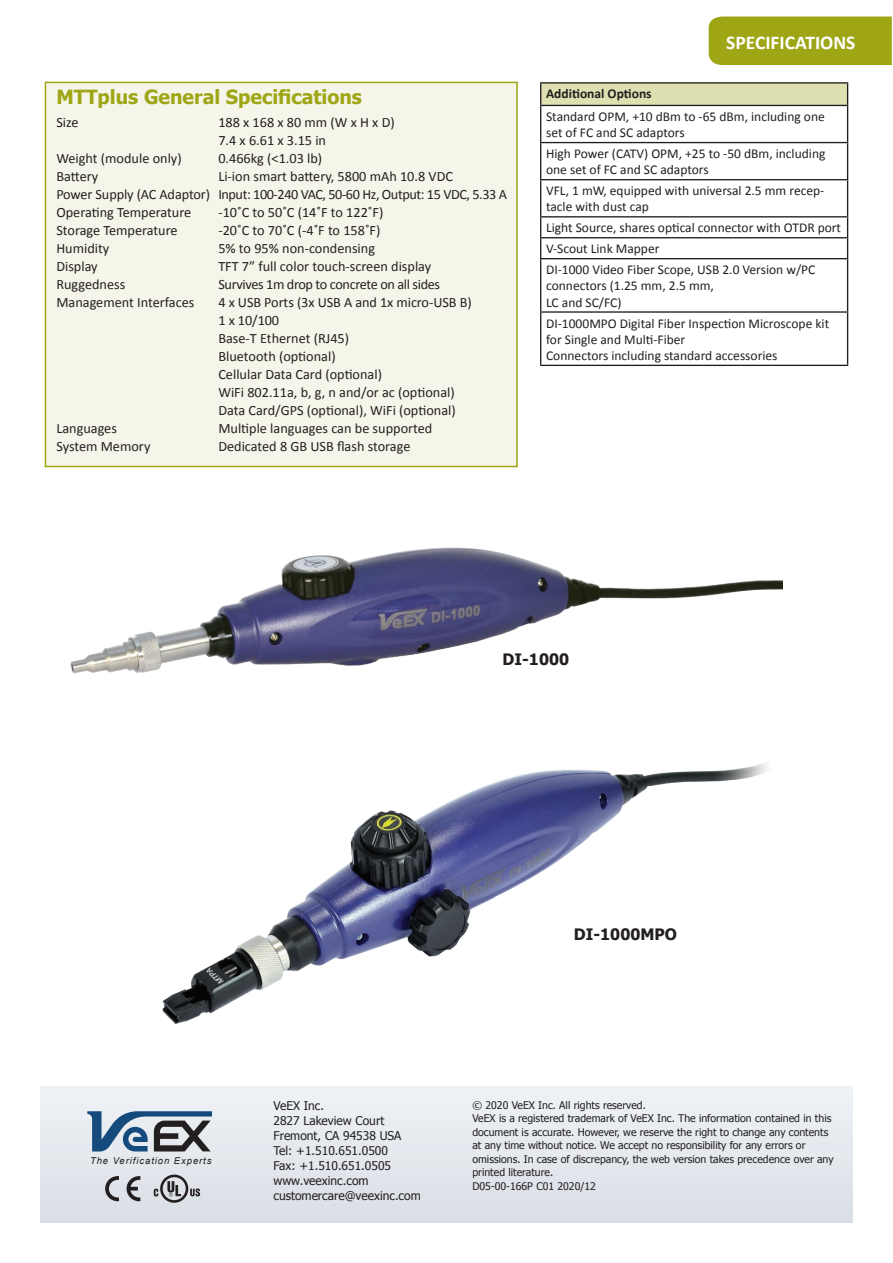
<style>
.page{position:relative;width:893px;height:1263px;background:#fff}
.page>*{position:absolute;margin:0;border:0;box-sizing:border-box;transform-origin:0 0}
.t1{font:700 19.5px "Tahoma";color:#9ea615}
.t2{font:700 19.5px "Calibri";color:#fff}
.t3{font:700 15.75px "Tahoma";color:#231f20}
.t4{font:14.25px/18px "Calibri";color:#231f20}
.t5{font:14.25px "Calibri";letter-spacing:-.025em;color:#231f20}
.t6{font:13.5px/16.2px "Calibri";color:#231f20}
.t7{font:700 13.5px "Calibri";color:#231f20}
.t8{font:12px/15px "Tahoma";color:#231f20}
.t9{font:10.5px/13.5px "Tahoma";color:#231f20}
.t10{font:italic 9.45px "Arial";letter-spacing:.1em;color:#231f20}
</style>
<div class="page">
<div style="left:40px;top:1086px;width:812px;height:136px;background:#e5e9ee"></div>
<svg style="left:105px;top:1176px;width:14px;height:25px"></svg>
<svg style="left:127px;top:1176px;width:13px;height:25px"></svg>
<svg style="left:154px;top:1174px;width:46px;height:29px"></svg>
<svg style="left:87px;top:1111px;width:125px;height:40px"></svg>
<div style="left:45px;top:82px;width:473px;height:385px;background:#f5f6e9;border:2px solid #9ea615"></div>
<div style="left:709px;top:17px;width:183px;height:48px;background:#9ea615"></div>
<div style="left:541px;top:83px;width:307px;height:22px;background:#dee0b2"></div>
<hr style="left:540px;top:82px;width:308px;height:2px;background:#231f20">
<svg style="left:540px;top:84px;width:1px;height:21px"></svg>
<svg style="left:847px;top:84px;width:1px;height:21px"></svg>
<hr style="left:540px;top:105px;width:308px;height:1px;background:#231f20">
<hr style="left:540px;top:106px;width:1px;height:36px;background:#231f20">
<hr style="left:847px;top:106px;width:1px;height:36px;background:#231f20">
<hr style="left:540px;top:142px;width:308px;height:1px;background:#231f20">
<hr style="left:540px;top:143px;width:1px;height:36px;background:#231f20">
<hr style="left:847px;top:143px;width:1px;height:36px;background:#231f20">
<hr style="left:540px;top:179px;width:308px;height:1px;background:#231f20">
<hr style="left:540px;top:180px;width:1px;height:36px;background:#231f20">
<hr style="left:847px;top:180px;width:1px;height:36px;background:#231f20">
<hr style="left:540px;top:216px;width:308px;height:1px;background:#231f20">
<hr style="left:540px;top:237px;width:308px;height:1px;background:#231f20">
<svg style="left:540px;top:217px;width:1px;height:41px"></svg>
<svg style="left:847px;top:217px;width:1px;height:41px"></svg>
<hr style="left:540px;top:258px;width:308px;height:1px;background:#231f20">
<hr style="left:540px;top:259px;width:1px;height:52px;background:#231f20">
<hr style="left:847px;top:259px;width:1px;height:52px;background:#231f20">
<hr style="left:540px;top:311px;width:308px;height:2px;background:#231f20">
<hr style="left:540px;top:313px;width:1px;height:52px;background:#231f20">
<hr style="left:847px;top:313px;width:1px;height:52px;background:#231f20">
<hr style="left:540px;top:365px;width:308px;height:1px;background:#231f20">
<img style="left:162px;top:763px;width:605px;height:261px">
<img style="left:70px;top:547px;width:712px;height:126px">
<h1 class="t1" style="left:56px;top:83px;width:307px">MTTplus General Specifications</h1>
<p class="t4" style="left:56px;top:113px;width:24px">Size</p>
<p class="t4" style="left:218px;top:113px;width:178px">188 x 168 x 80 mm (W x H x D)<br>7.4 x 6.61 x 3.15 in</p>
<p class="t4" style="left:56px;top:149px;width:127px">Weight (module only)</p>
<p class="t4" style="left:218px;top:149px;width:105px">0.466kg (&lt;1.03 lb)</p>
<p class="t4" style="left:56px;top:167px;width:43px">Battery</p>
<p class="t4" style="left:56px;top:167px;width:452px;text-indent:162px">Li-ion smart battery, 5800 mAh 10.8 VDC<br>Power Supply (AC Adaptor) Input: 100-240 VAC, 50-60 Hz, Output: 15 VDC, 5.33 A<br>Operating Temperature</p>
<p class="t4" style="left:218px;top:203px;width:166px">-10˚C to 50˚C (14˚F to 122˚F)</p>
<p class="t4" style="left:56px;top:221px;width:123px">Storage Temperature</p>
<p class="t4" style="left:218px;top:221px;width:164px">-20˚C to 70˚C (-4˚F to 158˚F)</p>
<p class="t4" style="left:56px;top:239px;width:54px">Humidity</p>
<p class="t4" style="left:218px;top:239px;width:158px">5% to 95% non-condensing</p>
<p class="t4" style="left:56px;top:257px;width:43px">Display</p>
<p class="t4" style="left:218px;top:257px;width:214px">TFT 7” full color touch-screen display</p>
<p class="t4" style="left:56px;top:275px;width:70px">Ruggedness</p>
<p class="t5" style="left:218px;top:274px;width:223px">Survives 1m drop to concrete on all sides</p>
<p class="t4" style="left:56px;top:293px;width:140px">Management Interfaces</p>
<p class="t4" style="left:218px;top:293px;width:255px">4 x USB Ports (3x USB A and 1x micro-USB B)<br>1 x 10/100<br>Base-T Ethernet (RJ45)<br>Bluetooth (optional)<br>Cellular Data Card (optional)<br>WiFi 802.11a, b, g, n and/or ac (optional)<br>Data Card/GPS (optional), WiFi (optional)</p>
<p class="t4" style="left:56px;top:419px;width:62px">Languages</p>
<p class="t4" style="left:218px;top:419px;width:215px">Multiple languages can be supported</p>
<p class="t4" style="left:56px;top:437px;width:96px">System Memory</p>
<p class="t4" style="left:218px;top:437px;width:194px">Dedicated 8 GB USB flash storage</p>
<h1 class="t2" style="left:726px;top:29px;width:131px">SPECIFICATIONS</h1>
<p class="t7" style="left:546px;top:84px;width:107px">Additional Options</p>
<p class="t6" style="left:546px;top:108px;width:280px">Standard OPM, +10 dBm to -65 dBm, including one set of FC and SC adaptors</p>
<p class="t6" style="left:546px;top:145px;width:281px">High Power (CATV) OPM, +25 to -50 dBm, including one set of FC and SC adaptors</p>
<p class="t6" style="left:546px;top:182px;width:280px">VFL, 1 mW, equipped with universal 2.5 mm recep&shy;tacle with dust cap</p>
<p class="t6" style="left:546px;top:217px;width:297px;line-height:21px">Light Source, shares optical connector with OTDR port<br>V-Scout Link Mapper<br>DI-1000 Video Fiber Scope, USB 2.0 Version w/PC</p>
<p class="t6" style="left:546px;top:277px;width:169px">connectors (1.25 mm, 2.5 mm,<br>LC and SC/FC)</p>
<p class="t6" style="left:546px;top:315px;width:285px">DI-1000MPO Digital Fiber Inspection Microscope kit for Single and Multi-Fiber<br>Connectors including standard accessories</p>
<p class="t3" style="left:503px;top:649px;width:68px">DI-1000</p>
<p class="t3" style="left:574px;top:923px;width:104px">DI-1000MPO</p>
<p class="t10" style="left:90px;top:1155px;width:123px">The Verification Experts</p>
<p class="t8" style="left:273px;top:1097px;width:149px">VeEX Inc.<br>2827 Lakeview Court<br>Fremont, CA 94538 USA<br>Tel: +1.510.651.0500<br>Fax: +1.510.651.0505 www.veexinc.com customercare@veexinc.com</p>
<p class="t9" style="left:472px;top:1098px;width:363px">© 2020 VeEX Inc. All rights reserved.<br>VeEX is a registered trademark of VeEX Inc. The information contained in this document is accurate. However, we reserve the right to change any contents at any time without notice. We accept no responsibility for any errors or omissions. In case of discrepancy, the web version takes precedence over any printed literature.<br>D05-00-166P C01 2020/12</p>
</div>
